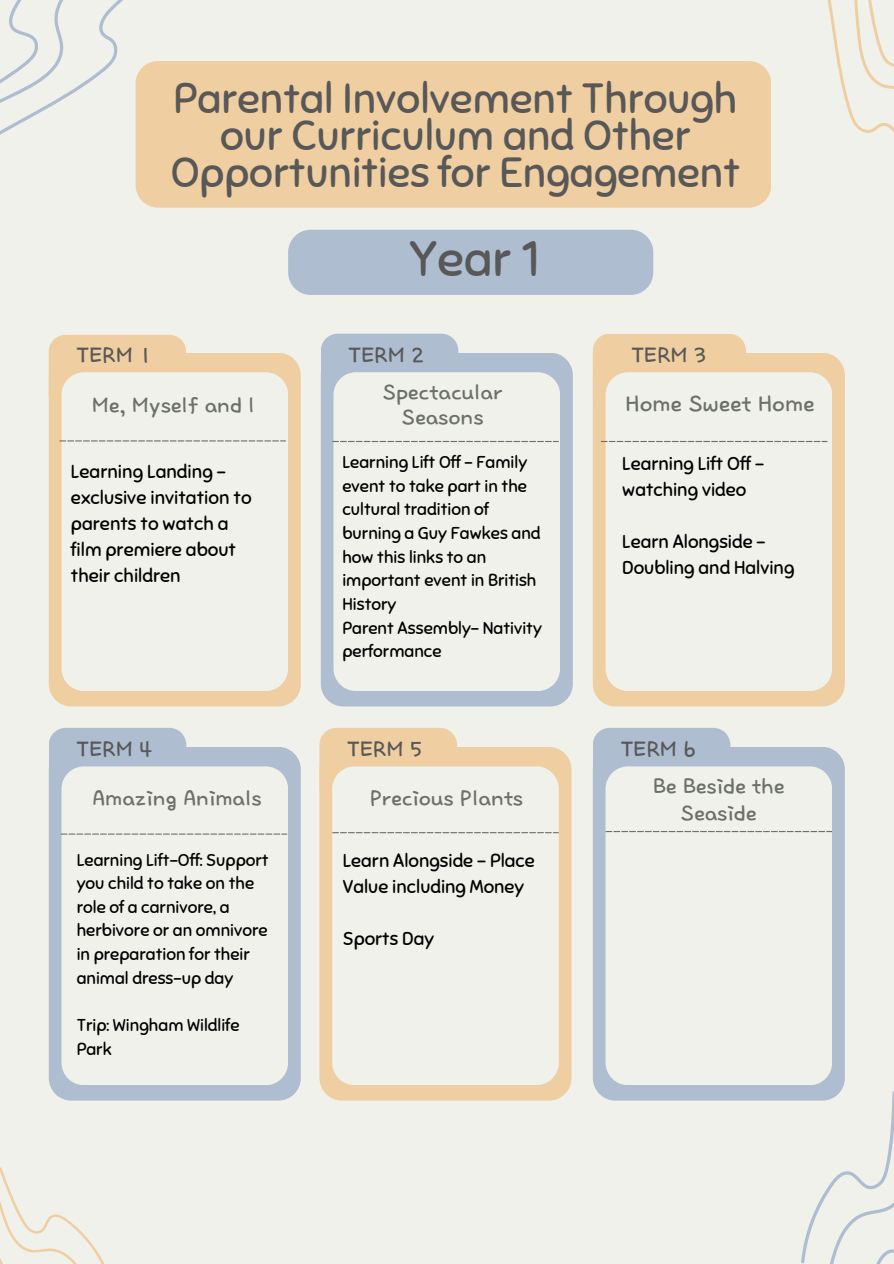
<style>
.page{position:relative;width:894px;height:1264px;background:#fff}
.page>*{position:absolute;margin:0;border:0;box-sizing:border-box;transform-origin:0 0}
.t1{font:49.65px "Sniglet";color:#585858}
.t2{font:42.15px/36.8px "Sniglet";color:#585858;text-align:center}
.t3{font:28.5px "TDTD Dotori OTF";color:#6c706a}
.t4{font:27px/25.8px "TDTD Dotori OTF";color:#6c706a;text-align:center}
.t5{font:27px "TDTD Dotori OTF";color:#585858}
.t6{font:18.75px/25.8px "Sniglet";color:#000}
.t7{font:18.6px/25.8px "Sniglet";color:#000}
.t8{font:17.1px/23.7px "Sniglet";color:#000}
</style>
<div class="page">
<div style="left:0;top:0;width:893px;height:1263px;background:#f1f1eb"></div>
<div style="left:49px;top:353px;width:252px;height:353px;background:#efcea1;border-radius:22px"></div>
<div style="left:49px;top:335px;width:137px;height:36px;background:#efcea1"></div>
<div style="left:182px;top:356px;width:20px;height:17px;background:#efcea1"></div>
<div style="left:61px;top:372px;width:227px;height:319px;background:#f1f1eb;border-radius:23px"></div>
<svg style="left:59px;top:440px;width:227px;height:1px"></svg>
<div style="left:321px;top:353px;width:251px;height:353px;background:#aebdd0;border-radius:22px"></div>
<div style="left:321px;top:334px;width:137px;height:37px;background:#aebdd0"></div>
<div style="left:454px;top:355px;width:20px;height:17px;background:#aebdd0"></div>
<div style="left:333px;top:372px;width:227px;height:319px;background:#f1f1eb;border-radius:23px"></div>
<svg style="left:332px;top:441px;width:226px;height:1px"></svg>
<div style="left:592px;top:353px;width:252px;height:353px;background:#efcea1;border-radius:22px"></div>
<svg style="left:592px;top:334px;width:153px;height:85px"></svg>
<div style="left:741px;top:354px;width:22px;height:20px;background:#efcea1"></div>
<div style="left:595px;top:399px;width:16px;height:35px;background:#efcea1"></div>
<div style="left:605px;top:372px;width:226px;height:319px;background:#f1f1eb;border-radius:23px"></div>
<svg style="left:601px;top:441px;width:226px;height:1px"></svg>
<svg style="left:0;top:1088px;width:153px;height:175px"></svg>
<div style="left:49px;top:747px;width:252px;height:353px;background:#aebdd0;border-radius:23px"></div>
<div style="left:49px;top:728px;width:137px;height:37px;background:#aebdd0"></div>
<div style="left:182px;top:749px;width:20px;height:17px;background:#aebdd0"></div>
<div style="left:61px;top:766px;width:227px;height:319px;background:#f1f1eb;border-radius:22px"></div>
<svg style="left:61px;top:833px;width:226px;height:1px"></svg>
<div style="left:592px;top:747px;width:252px;height:353px;background:#aebdd0;border-radius:23px"></div>
<svg style="left:592px;top:728px;width:138px;height:77px"></svg>
<div style="left:725px;top:749px;width:21px;height:17px;background:#aebdd0"></div>
<div style="left:594px;top:786px;width:15px;height:32px;background:#aebdd0"></div>
<div style="left:605px;top:766px;width:226px;height:319px;background:#f1f1eb;border-radius:22px"></div>
<svg style="left:605px;top:831px;width:226px;height:1px"></svg>
<div style="left:319px;top:747px;width:252px;height:353px;background:#efcea1;border-radius:23px"></div>
<div style="left:319px;top:727px;width:138px;height:78px;background:#efcea1"></div>
<div style="left:452px;top:749px;width:20px;height:17px;background:#efcea1"></div>
<div style="left:321px;top:786px;width:15px;height:32px;background:#efcea1"></div>
<div style="left:332px;top:766px;width:226px;height:319px;background:#f1f1eb;border-radius:22px"></div>
<svg style="left:332px;top:832px;width:226px;height:1px"></svg>
<div style="left:227px;top:61px;width:456px;height:147px;background:#efcea1"></div>
<svg style="left:0;top:0;width:227px;height:208px"></svg>
<svg style="left:683px;top:960px;width:210px;height:303px"></svg>
<svg style="left:683px;top:0;width:210px;height:208px"></svg>
<div style="left:288px;top:230px;width:365px;height:65px;background:#aebdd0;border-radius:22px"></div>
<p class="t2" style="left:171px;top:81px;width:570px">Parental Involvement Through our Curriculum and Other<br>Opportunities for Engagement</p>
<p class="t1" style="left:409px;top:228px;width:131px">Year 1</p>
<p class="t5" style="left:77px;top:341px;width:77px">TERM 1</p>
<p class="t5" style="left:349px;top:341px;width:77px">TERM 2</p>
<p class="t5" style="left:631px;top:341px;width:77px">TERM 3</p>
<p class="t4" style="left:92px;top:393px;width:164px">Me, Myself and I</p>
<p class="t6" style="left:71px;top:459px;width:182px">Learning Landing – exclusive invitation to parents to watch a film premiere about their children</p>
<p class="t4" style="left:383px;top:379px;width:122px">Spectacular<br>Seasons</p>
<p class="t8" style="left:342px;top:450px;width:200px">Learning Lift Off – Family event to take part in the cultural tradition of burning a Guy Fawkes and how this links to an important event in British<br>History</p>
<p class="t8" style="left:342px;top:616px;width:201px">Parent Assembly- Nativity performance</p>
<p class="t3" style="left:625px;top:388px;width:191px">Home Sweet Home</p>
<p class="t7" style="left:622px;top:451px;width:143px">Learning Lift Off – watching video</p>
<p class="t7" style="left:622px;top:529px;width:174px">Learn Alongside –<br>Doubling and Halving</p>
<p class="t5" style="left:77px;top:735px;width:77px">TERM 4</p>
<p class="t5" style="left:347px;top:735px;width:77px">TERM 5</p>
<p class="t5" style="left:620px;top:735px;width:77px">TERM 6</p>
<p class="t4" style="left:92px;top:785px;width:171px">Amazing Animals</p>
<p class="t8" style="left:77px;top:848px;width:193px">Learning Lift-Off: Support you child to take on the role of a carnivore, a herbivore or an omnivore in preparation for their animal dress-up day</p>
<p class="t8" style="left:77px;top:1013px;width:164px">Trip: Wingham Wildlife<br>Park</p>
<p class="t4" style="left:370px;top:785px;width:155px">Precious Plants</p>
<p class="t7" style="left:343px;top:848px;width:193px">Learn Alongside – Place<br>Value including Money</p>
<p class="t7" style="left:343px;top:925px;width:93px">Sports Day</p>
<p class="t4" style="left:652px;top:773px;width:133px;line-height:27px">Be Beside the<br>Seaside</p>
</div>
